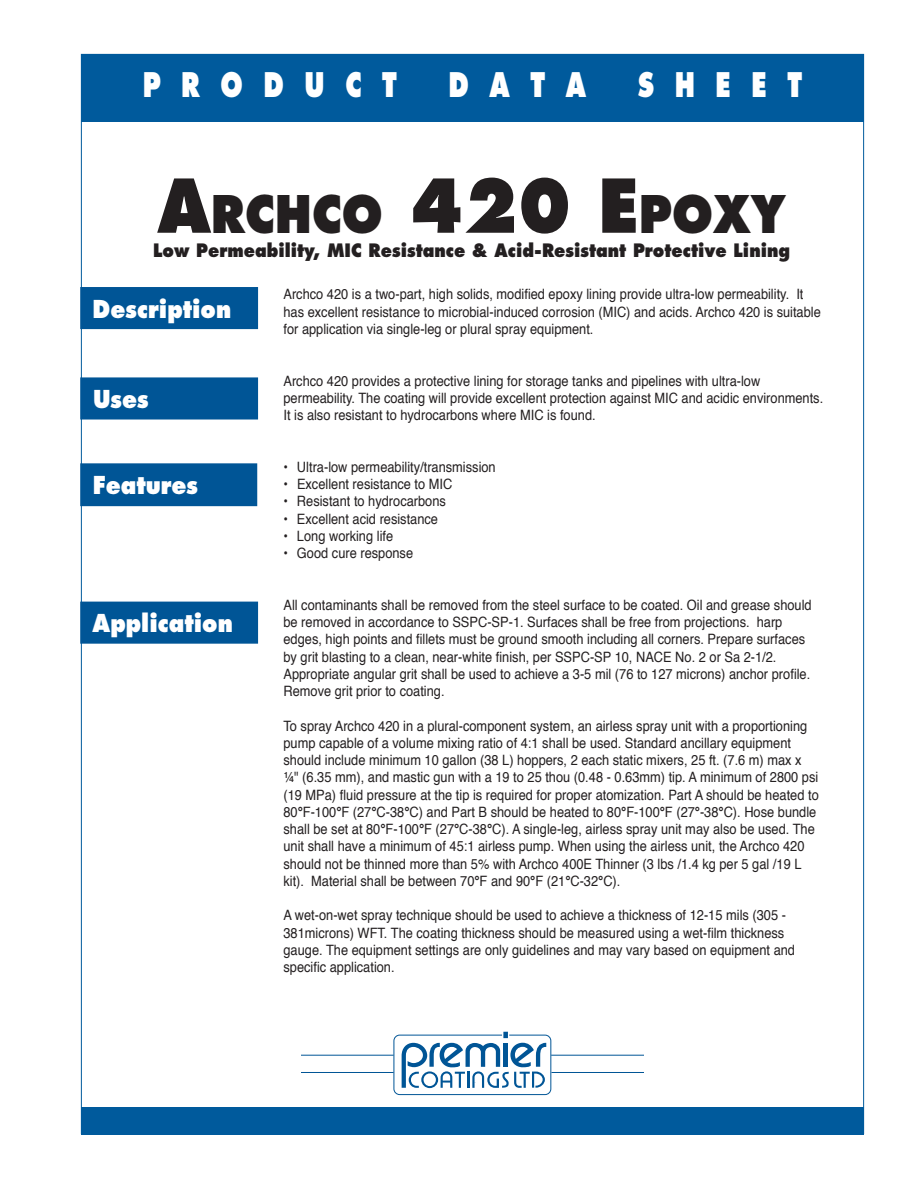
<style>
.page{position:relative;width:918px;height:1188px;background:#fff}
.page>*{position:absolute;margin:0;border:0;box-sizing:border-box;transform-origin:0 0}
.t1{font:800 50.4px "Futura";color:#231f20;scale:.9 1}
.t2{font:800 33px "Futura";color:#fff;scale:.75 1}
.t3{font:800 24px "Futura";color:#fff;scale:.9 1}
.t4{font:800 18px "Futura";color:#231f20;scale:.9 1}
.t5{font:14.25px/17.2px "Helvetica";color:#231f20;scale:.9 1}
.s1{font-size:72px}
.s2{font-weight:700}
</style>
<div class="page">
<div style="left:81px;top:54px;width:783px;height:68px;background:#005a9c"></div>
<div style="left:81px;top:1107px;width:783px;height:27px;background:#005a9c"></div>
<svg style="left:402px;top:1032px;width:144px;height:56px"></svg>
<div style="left:394px;top:1035px;width:157px;height:60px;border:1px solid #005596;border-radius:6px"></div>
<hr style="left:301px;top:1055px;width:93px;height:1px;background:#005596">
<hr style="left:301px;top:1072px;width:93px;height:1px;background:#005596">
<hr style="left:551px;top:1055px;width:93px;height:1px;background:#005596">
<hr style="left:551px;top:1072px;width:93px;height:1px;background:#005596">
<div style="left:81px;top:288px;width:176px;height:40px;background:#005596"></div>
<div style="left:80px;top:287px;width:178px;height:42px;border:2px solid #005596"></div>
<div style="left:81px;top:378px;width:176px;height:41px;background:#005596"></div>
<div style="left:80px;top:377px;width:178px;height:43px;border:2px solid #005596"></div>
<div style="left:81px;top:464px;width:175px;height:41px;background:#005596"></div>
<div style="left:80px;top:463px;width:177px;height:43px;border:2px solid #005596"></div>
<div style="left:81px;top:602px;width:176px;height:41px;background:#005596"></div>
<div style="left:80px;top:602px;width:178px;height:42px;border:2px solid #005596"></div>
<h2 class="t2" style="left:143px;top:67px;width:341px">P R O D U C T</h2>
<h2 class="t2" style="left:448px;top:67px;width:185px">D A T A</h2>
<h2 class="t2" style="left:638px;top:67px;width:221px">S H E E T</h2>
<h1 class="t1" style="left:158px;top:186px;width:700px"><span class="s1">A</span>RCHCO <span class="s1">420 E</span>POXY</h1>
<p class="t4" style="left:153px;top:240px;width:709px">Low Permeability, MIC Resistance &amp; Acid-Resistant Protective Lining</p>
<h3 class="t3" style="left:93px;top:295px;width:156px">Description</h3>
<p class="t5" style="left:283px;top:287px;width:599px">Archco 420 is a two-part, high solids, modified epoxy lining provide ultra-low permeability. It has excellent resistance to microbial-induced corrosion (MIC) and acids. Archco 420 is suitable for application via single-leg or plural spray equipment.</p>
<p class="t5" style="left:283px;top:373px;width:601px">Archco 420 provides a protective lining for storage tanks and pipelines with ultra-low permeability. The coating will provide excellent protection against MIC and acidic environments.<br>It is also resistant to hydrocarbons where MIC is found.</p>
<p class="t5" style="left:283px;top:459px;width:237px">• Ultra-low permeability/transmission</p>
<p class="t5" style="left:283px;top:477px;width:189px">• Excellent resistance to MIC</p>
<p class="t5" style="left:283px;top:494px;width:182px">• Resistant to hydrocarbons</p>
<p class="t5" style="left:283px;top:511px;width:173px">• Excellent acid resistance</p>
<p class="t5" style="left:283px;top:528px;width:123px">• Long working life</p>
<p class="t5" style="left:283px;top:546px;width:146px">• Good cure response</p>
<p class="t5" style="left:283px;top:597px;width:588px">All contaminants shall be removed from the steel surface to be coated. Oil and grease should be removed in accordance to SSPC-SP-1. Surfaces shall be free from projections. harp edges, high points and fillets must be ground smooth including all corners. Prepare surfaces by grit blasting to a clean, near-white finish, per SSPC-SP 10, NACE No. 2 or Sa 2-1/2.<br>Appropriate angular grit shall be used to achieve a 3-5 mil (76 to 127 microns) anchor profile.<br>Remove grit prior to coating.</p>
<p class="t5" style="left:283px;top:718px;width:596px">To spray Archco 420 in a plural-component system, an airless spray unit with a proportioning pump capable of a volume mixing ratio of 4:1 shall be used. Standard ancillary equipment should include minimum 10 gallon (38 L) hoppers, 2 each static mixers, 25 ft. (7.6 m) max x ¼" (6.35 mm), and mastic gun with a 19 to 25 thou (0.48 - 0.63mm) tip. A minimum of 2800 psi (19 MPa) fluid pressure at the tip is required for proper atomization. Part A should be heated to 80<span class="s2">°</span>F-100<span class="s2">°</span>F (27<span class="s2">°</span>C-38<span class="s2">°</span>C) and Part B should be heated to 80<span class="s2">°</span>F-100<span class="s2">°</span>F (27<span class="s2">°</span>-38<span class="s2">°</span>C). Hose bundle shall be set at 80<span class="s2">°</span>F-100<span class="s2">°</span>F (27<span class="s2">°</span>C-38<span class="s2">°</span>C). A single-leg, airless spray unit may also be used. The unit shall have a minimum of 45:1 airless pump. When using the airless unit, the Archco 420 should not be thinned more than 5% with Archco 400E Thinner (3 lbs /1.4 kg per 5 gal /19 L kit). Material shall be between 70<span class="s2">°</span>F and 90<span class="s2">°</span>F (21<span class="s2">°</span>C-32<span class="s2">°</span>C).</p>
<p class="t5" style="left:283px;top:908px;width:570px">A wet-on-wet spray technique should be used to achieve a thickness of 12-15 mils (305 - 381microns) WFT. The coating thickness should be measured using a wet-film thickness gauge. The equipment settings are only guidelines and may vary based on equipment and specific application.</p>
<h3 class="t3" style="left:93px;top:386px;width:63px">Uses</h3>
<h3 class="t3" style="left:93px;top:472px;width:119px">Features</h3>
<h3 class="t3" style="left:93px;top:610px;width:157px">Application</h3>
</div>
